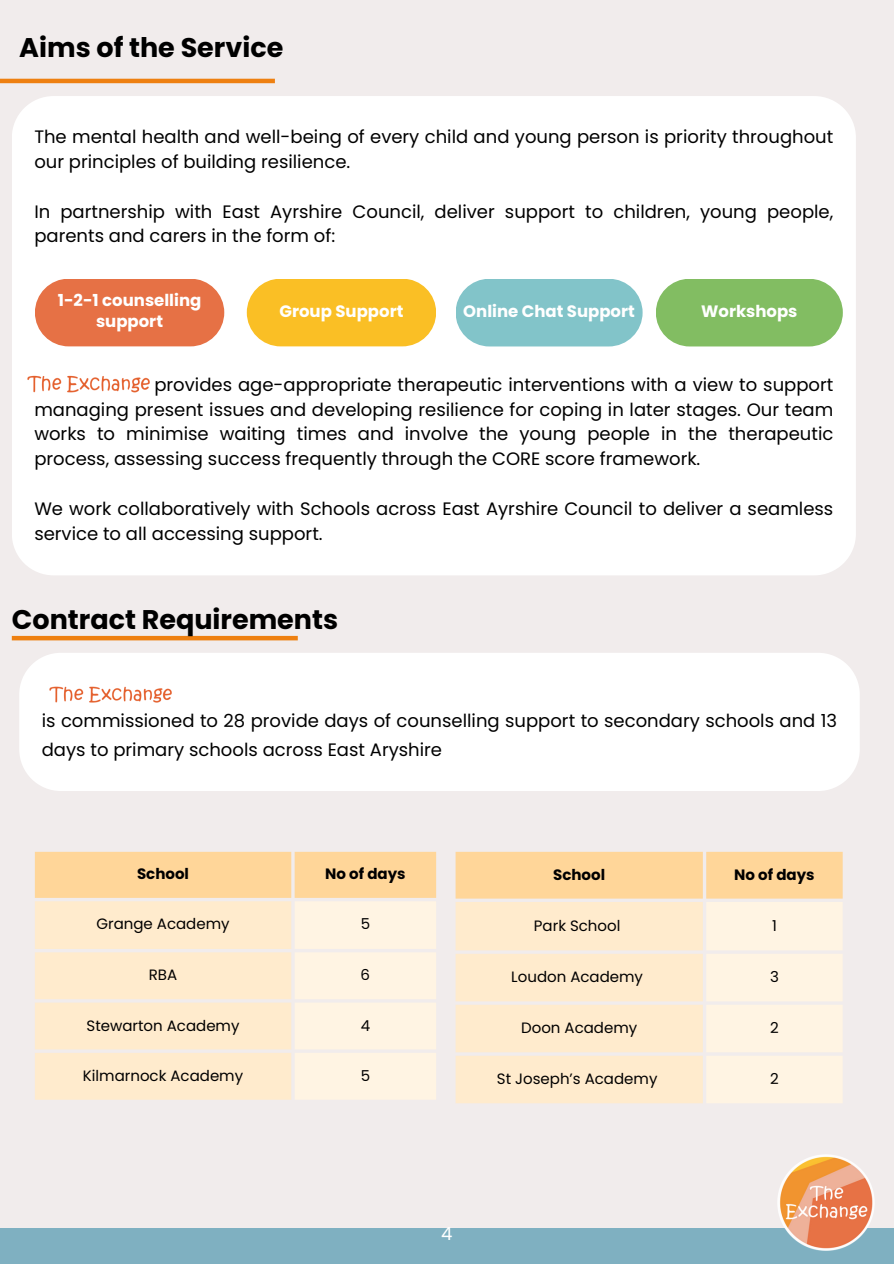
<style>
.page{position:relative;width:894px;height:1264px;background:#fff}
.page>*{position:absolute;margin:0;border:0;box-sizing:border-box;transform-origin:0 0}
.t1{font:700 27px "Poppins";color:#000}
.t2{font:18px/24.8px "Poppins";color:#000}
.t3{font:18px "Poppins";color:#fff}
.t4{font:700 16.5px/21.3px "Poppins";color:#fff;text-align:center}
.t5{font:15px "Poppins";color:#000}
.t6{font:700 15px "Poppins";color:#000}
</style>
<div class="page">
<div style="left:0;top:0;width:893px;height:1263px;background:#f1ecec"></div>
<div style="left:0;top:1228px;width:893px;height:35px;background:#7fb0c1"></div>
<img style="left:777px;top:1154px;width:96px;height:96px">
<hr style="left:0;top:79px;width:275px;height:4px;background:#ee8011">
<div style="left:12px;top:96px;width:843px;height:479px;background:#fff"></div>
<div style="left:35px;top:279px;width:189px;height:67px;background:#e67145;border-radius:34px"></div>
<div style="left:247px;top:279px;width:189px;height:67px;background:#fabf25;border-radius:34px"></div>
<div style="left:455px;top:279px;width:187px;height:67px;background:#82c4c9;border-radius:34px"></div>
<div style="left:655px;top:279px;width:187px;height:67px;background:#82bd62;border-radius:34px"></div>
<hr style="left:12px;top:636px;width:286px;height:4px;background:#ee8011">
<svg style="left:35px;top:851px;width:401px;height:248px"></svg>
<div style="left:19px;top:653px;width:840px;height:138px;background:#fff"></div>
<svg style="left:455px;top:851px;width:387px;height:252px"></svg>
<div style="left:24px;top:372px;width:131px;height:24px;background:#fff"></div>
<img style="left:27px;top:375px;width:123px;height:18px">
<div style="left:46px;top:682px;width:131px;height:24px;background:#fff"></div>
<img style="left:49px;top:686px;width:123px;height:17px">
<p class="t1" style="left:19px;top:28px;width:265px">Aims of the Service</p>
<p class="t2" style="left:34px;top:125px;width:800px">The mental health and well-being of every child and young person is priority throughout our principles of building resilience.</p>
<p class="t2" style="left:34px;top:199px;width:800px">In partnership with East Ayrshire Council, deliver support to children, young people, parents and carers in the form of:</p>
<h2 class="t4" style="left:58px;top:289px;width:145px">1-2-1 counselling support</h2>
<p class="t4" style="left:279px;top:300px;width:125px">Group Support</p>
<h2 class="t4" style="left:463px;top:300px;width:173px">Online Chat Support</h2>
<h2 class="t4" style="left:701px;top:300px;width:98px">Workshops</h2>
<p class="t2" style="left:34px;top:372px;width:800px;text-align:justify;text-indent:120px">provides age-appropriate therapeutic interventions with a view to support managing present issues and developing resilience for coping in later stages. Our team works to minimise waiting times and involve the young people in the therapeutic process, assessing success frequently through the CORE score framework.</p>
<p class="t2" style="left:34px;top:496px;width:800px">We work collaboratively with Schools across East Ayrshire Council to deliver a seamless service to all accessing support.</p>
<h2 class="t1" style="left:12px;top:600px;width:328px">Contract Requirements</h2>
<p class="t2" style="left:42px;top:706px;width:796px;line-height:29.2px">is commissioned to 28 provide days of counselling support to secondary schools and 13 days to primary schools across East Aryshire</p>
<h1 class="t6" style="left:137px;top:863px;width:53px">School</h1>
<p class="t6" style="left:325px;top:863px;width:82px">No of days</p>
<p class="t5" style="left:96px;top:913px;width:135px">Grange Academy</p>
<p class="t5" style="left:360px;top:913px;width:11px">5</p>
<p class="t5" style="left:149px;top:964px;width:30px">RBA</p>
<p class="t5" style="left:360px;top:964px;width:11px">6</p>
<p class="t5" style="left:86px;top:1014px;width:154px">Stewarton Academy</p>
<p class="t5" style="left:360px;top:1014px;width:11px">4</p>
<p class="t5" style="left:83px;top:1065px;width:162px">Kilmarnock Academy</p>
<p class="t5" style="left:360px;top:1065px;width:11px">5</p>
<p class="t6" style="left:553px;top:864px;width:53px">School</p>
<p class="t6" style="left:734px;top:864px;width:82px">No of days</p>
<p class="t5" style="left:533px;top:915px;width:88px">Park School</p>
<p class="t5" style="left:771px;top:915px;width:6px">1</p>
<p class="t5" style="left:511px;top:966px;width:133px">Loudon Academy</p>
<p class="t5" style="left:769px;top:966px;width:10px">3</p>
<p class="t5" style="left:521px;top:1017px;width:118px">Doon Academy</p>
<p class="t5" style="left:769px;top:1017px;width:10px">2</p>
<p class="t5" style="left:497px;top:1068px;width:162px">St Joseph’s Academy</p>
<p class="t5" style="left:769px;top:1068px;width:10px">2</p>
<h1 class="t3" style="left:441px;top:1220px;width:13px">4</h1>
</div>
